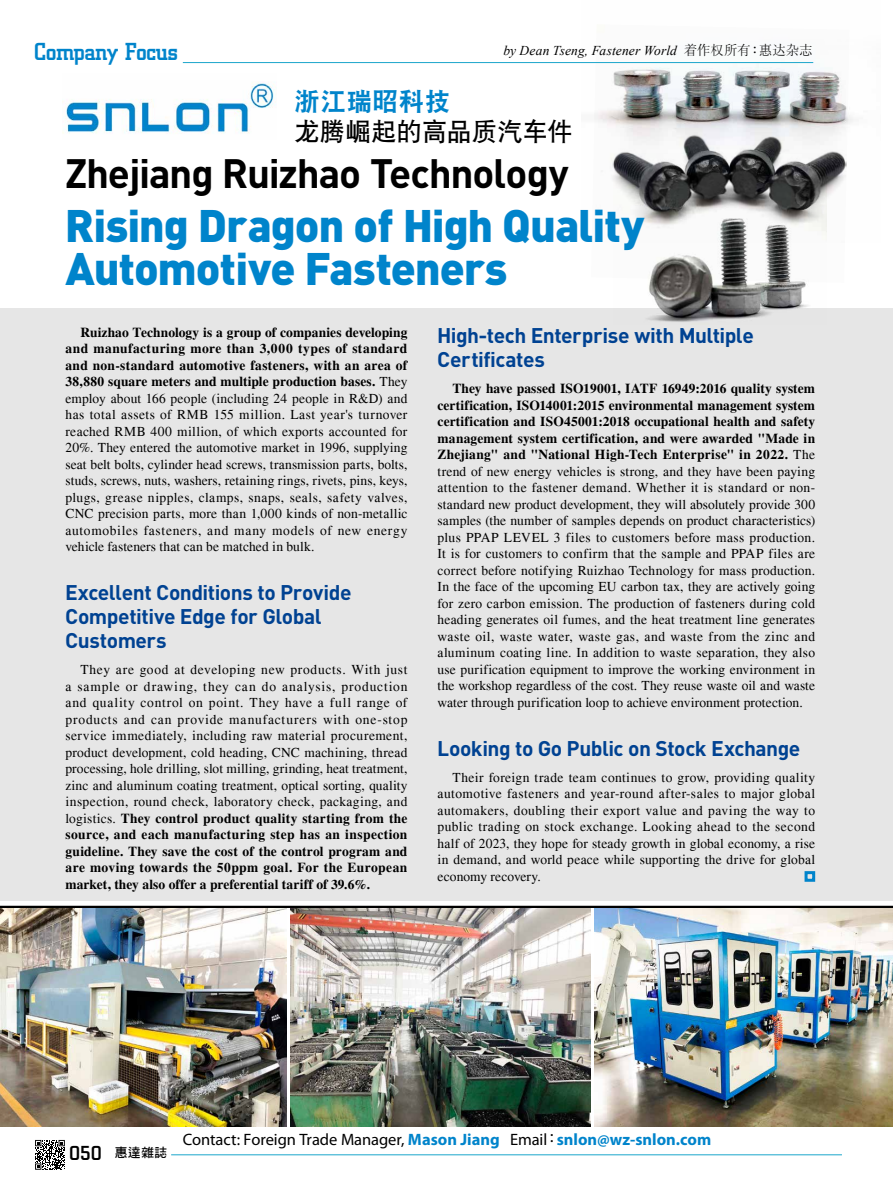
<style>
.page{position:relative;width:893px;height:1191px;background:#fff}
.page>*{position:absolute;margin:0;border:0;box-sizing:border-box;transform-origin:0 0}
.t1{font:900 45px/43.5px "DIN Pro";letter-spacing:-.025em;color:#0084cb}
.t2{font:700 40.5px "DIN Pro";letter-spacing:-.03em;color:#000}
.t3{font:500 25.5px "City D";letter-spacing:-.025em;color:#0084cb}
.t4{font:25.5px "DF Hei W7 GB5";color:#000}
.t5{font:25.5px "DFP Hei W9 GB5";letter-spacing:.025em;color:#0084cb}
.t6{font:700 21px/24px "DIN Pro";letter-spacing:-.025em;color:#004292}
.t7{font:500 21px "City D";color:#000}
.t8{font:16.5px "Myriad Pro";letter-spacing:-.005em;color:#000}
.t9{font:13.5px/16.5px "Times";letter-spacing:.015em;color:#000;text-align:justify}
.t10{font:italic 13.5px "Times New Roman";letter-spacing:.01em;color:#000}
.t11{font:12.75px "DF Hei Std W7";color:#000}
.s1{font-family:"DFP Song W3 GB5";font-style:normal}
.s2{font-weight:700}
.s3{font-weight:700;color:#0084cb}
.s4{font-family:"DF Kai Shu SB Estd BF"}
</style>
<div class="page">
<div style="left:0;top:308px;width:893px;height:592px;background:#e6e6e6"></div>
<div style="left:0;top:905px;width:893px;height:5px;background:#000"></div>
<img style="left:591px;top:62px;width:258px;height:178px">
<hr style="left:171px;top:1154px;width:671px;height:1px;background:#1ba6cb">
<hr style="left:183px;top:62px;width:630px;height:1px;background:#1ba6cb">
<svg style="left:35px;top:1140px;width:30px;height:29px"></svg>
<div style="left:804px;top:871px;width:11px;height:10px;border:3px solid #0084cb"></div>
<div style="left:0;top:908px;width:893px;height:225px;background:#fff"></div>
<img style="left:0;top:908px;width:286px;height:219px">
<img style="left:594px;top:908px;width:299px;height:219px">
<img style="left:290px;top:908px;width:300px;height:219px">
<img style="left:62px;top:82px;width:213px;height:52px">
<img style="left:613px;top:153px;width:213px;height:169px">
<h3 class="t3" style="left:34px;top:39px;width:146px">Company Focus</h3>
<p class="t10" style="left:503px;top:41px;width:311px">by Dean Tseng, Fastener World <span class="s1">著作權所有：惠達雜誌</span></p>
<h3 class="t5" style="left:294px;top:89px;width:158px">浙江瑞昭科技</h3>
<h3 class="t4" style="left:294px;top:118px;width:280px">龍騰崛起的高品質汽車件</h3>
<h2 class="t2" style="left:65px;top:146px;width:505px">Zhejiang Ruizhao Technology</h2>
<h1 class="t1" style="left:65px;top:202px;width:581px">Rising Dragon of High Quality<br>Automotive Fasteners</h1>
<p class="t9" style="left:65px;top:324px;width:343px;text-indent:15px"><span class="s2">Ruizhao Technology is a group of companies developing and manufacturing more than 3,000 types of standard and non-standard automotive fasteners, with an area of 38,880 square meters and multiple production bases.</span> They employ about 166 people (including 24 people in R&amp;D) and has total assets of RMB 155 million. Last year's turnover reached RMB 400 million, of which exports accounted for 20%. They entered the automotive market in 1996, supplying seat belt bolts, cylinder head screws, transmission parts, bolts, studs, screws, nuts, washers, retaining rings, rivets, pins, keys, plugs, grease nipples, clamps, snaps, seals, safety valves, CNC precision parts, more than 1,000 kinds of non-metallic automobiles fasteners, and many models of new energy vehicle fasteners that can be matched in bulk.</p>
<h3 class="t6" style="left:65px;top:580px;width:288px">Excellent Conditions to Provide<br>Competitive Edge for Global<br>Customers</h3>
<p class="t9" style="left:65px;top:661px;width:343px;text-indent:15px">They are good at developing new products. With just a sample or drawing, they can do analysis, production and quality control on point. They have a full range of products and can provide manufacturers with one-stop service immediately, including raw material procurement, product development, cold heading, CNC machining, thread processing, hole drilling, slot milling, grinding, heat treatment, zinc and aluminum coating treatment, optical sorting, quality inspection, round check, laboratory check, packaging, and logistics. <span class="s2">They control product quality starting from the source, and each manufacturing step has an inspection guideline. They save the cost of the control program and are moving towards the 50ppm goal. For the European market, they also offer a preferential tariff of 39.6%.</span></p>
<h3 class="t6" style="left:437px;top:323px;width:318px">High-tech Enterprise with Multiple<br>Certificates</h3>
<p class="t9" style="left:438px;top:380px;width:379px;text-indent:15px"><span class="s2">They have passed ISO19001, IATF 16949:2016 quality system certification, ISO14001:2015 environmental management system certification and ISO45001:2018 occupational health and safety management system certification, and were awarded "Made in Zhejiang" and "National High-Tech Enterprise" in 2022.</span> The trend of new energy vehicles is strong, and they have been paying attention to the fastener demand. Whether it is standard or non&shy;standard new product development, they will absolutely provide 300 samples (the number of samples depends on product characteristics) plus PPAP LEVEL 3 files to customers before mass production.<br>It is for customers to confirm that the sample and PPAP files are correct before notifying Ruizhao Technology for mass production.<br>In the face of the upcoming EU carbon tax, they are actively going for zero carbon emission. The production of fasteners during cold heading generates oil fumes, and the heat treatment line generates waste oil, waste water, waste gas, and waste from the zinc and aluminum coating line. In addition to waste separation, they also use purification equipment to improve the working environment in the workshop regardless of the cost. They reuse waste oil and waste water through purification loop to achieve environment protection.</p>
<h3 class="t6" style="left:437px;top:735px;width:365px">Looking to Go Public on Stock Exchange</h3>
<p class="t9" style="left:438px;top:769px;width:379px;text-indent:15px">Their foreign trade team continues to grow, providing quality automotive fasteners and year-round after-sales to major global automakers, doubling their export value and paving the way to public trading on stock exchange. Looking ahead to the second half of 2023, they hope for steady growth in global economy, a rise in demand, and world peace while supporting the drive for global economy recovery.</p>
<h3 class="t7" style="left:69px;top:1141px;width:34px">050</h3>
<p class="t11" style="left:115px;top:1146px;width:54px">惠達雜誌</p>
<p class="t8" style="left:183px;top:1129px;width:530px">Contact: Foreign Trade Manager, <span class="s3">Mason Jiang</span> Email<span class="s4">：</span><span class="s3">snlon@wz-snlon.com</span></p>
</div>
